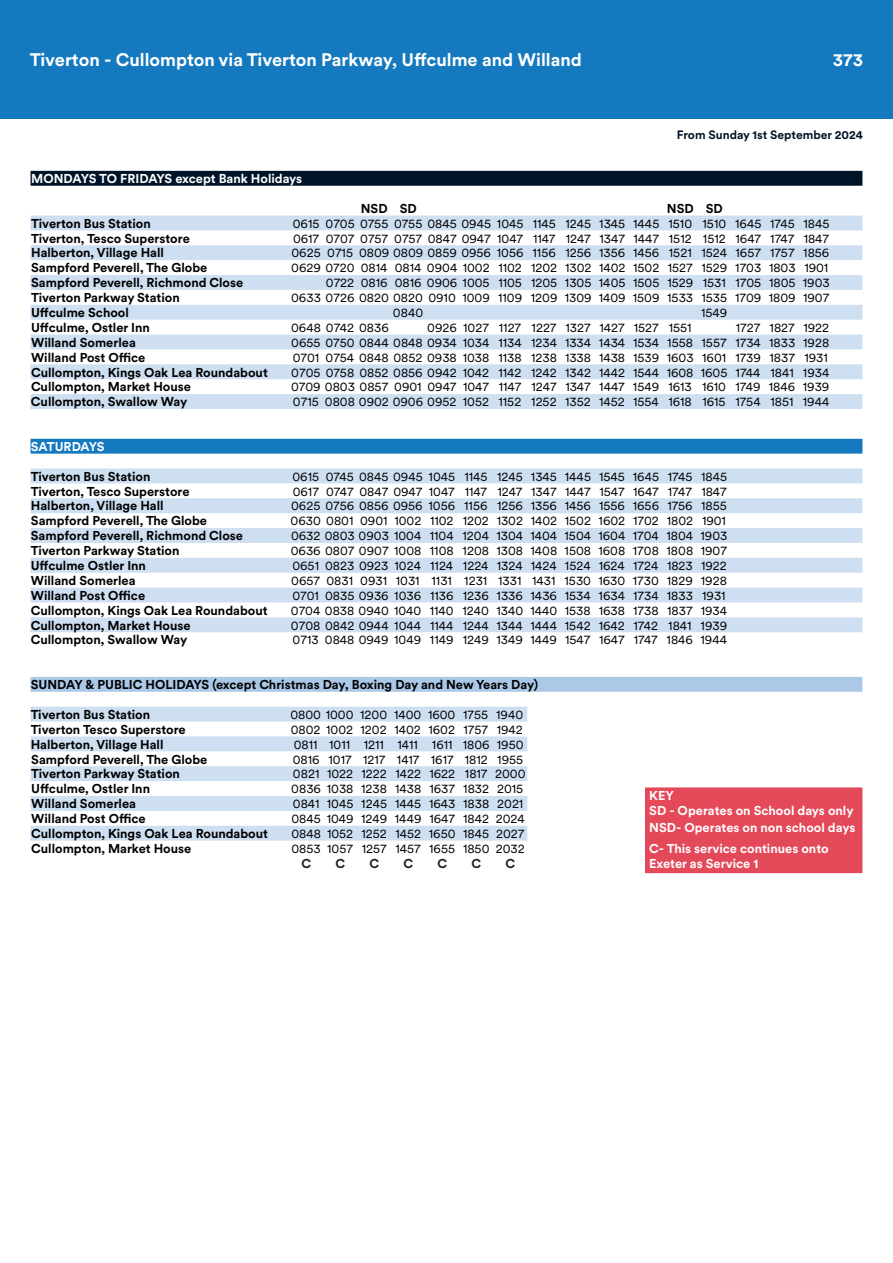
<style>
.page{position:relative;width:893px;height:1263px;background:#fff}
.page>*{position:absolute;margin:0;border:0;box-sizing:border-box;transform-origin:0 0}
.t1{font:700 18px "Stagecoach Circular";color:#fff}
.t2{font:12.75px "Stagecoach Circular";color:#000001}
.t3{font:700 12.75px "Stagecoach Circular";color:#000001}
.t4{font:700 12.75px/14.9px "Stagecoach Circular";color:#fff}
.t5{font:700 12.75px "Stagecoach Circular TT";letter-spacing:-.02em;color:#fff}
.t6{font:700 12.75px "Stagecoach Circular";color:#231f20}
.t7{font:700 12px "Stagecoach Circular";color:#001429}
</style>
<div class="page">
<div style="left:0;top:0;width:893px;height:118px;background:#1579bf"></div>
<div style="left:31px;top:171px;width:831px;height:15px;background:#001429"></div>
<svg style="left:31px;top:215px;width:831px;height:626px"></svg>
<div style="left:31px;top:439px;width:831px;height:15px;background:#1579bf"></div>
<div style="left:31px;top:677px;width:831px;height:15px;background:#abc8e7"></div>
<div style="left:645px;top:787px;width:217px;height:86px;background:#e4495a"></div>
<h1 class="t1" style="left:30px;top:47px;width:554px">Tiverton - Cullompton via Tiverton Parkway, Uffculme and Willand</h1>
<h1 class="t1" style="left:833px;top:47px;width:32px">373</h1>
<p class="t4" style="left:31px;top:171px;width:273px">MONDAYS TO FRIDAYS except Bank Holidays</p>
<p class="t7" style="left:677px;top:126px;width:188px">From Sunday 1st September 2024</p>
<p class="t3" style="left:361px;top:200px;width:58px">NSD SD</p>
<p class="t3" style="left:667px;top:200px;width:58px">NSD SD</p>
<p class="t3" style="left:31px;top:214px;width:121px">Tiverton Bus Station</p>
<p class="t2" style="left:293px;top:215px;width:538px">0615 0705 0755 0755 0845 0945 1045 1145 1245 1345 1445 1510 1510 1645 1745 1845</p>
<p class="t3" style="left:31px;top:229px;width:160px">Tiverton, Tesco Superstore</p>
<p class="t2" style="left:293px;top:230px;width:538px">0617 0707 0757 0757 0847 0947 1047 1147 1247 1347 1447 1512 1512 1647 1747 1847</p>
<p class="t3" style="left:31px;top:244px;width:134px">Halberton, Village Hall</p>
<p class="t2" style="left:291px;top:244px;width:539px">0625 0715 0809 0809 0859 0956 1056 1156 1256 1356 1456 1521 1524 1657 1757 1856</p>
<p class="t3" style="left:31px;top:259px;width:178px">Sampford Peverell, The Globe</p>
<p class="t2" style="left:291px;top:259px;width:539px">0629 0720 0814 0814 0904 1002 1102 1202 1302 1402 1502 1527 1529 1703 1803 1901</p>
<p class="t3" style="left:31px;top:274px;width:214px">Sampford Peverell, Richmond Close</p>
<p class="t2" style="left:326px;top:274px;width:505px">0722 0816 0816 0906 1005 1105 1205 1305 1405 1505 1529 1531 1705 1805 1903</p>
<p class="t3" style="left:31px;top:289px;width:150px">Tiverton Parkway Station</p>
<p class="t2" style="left:291px;top:289px;width:540px">0633 0726 0820 0820 0910 1009 1109 1209 1309 1409 1509 1533 1535 1709 1809 1907</p>
<p class="t3" style="left:31px;top:304px;width:99px">Uffculme School</p>
<p class="t2" style="left:393px;top:304px;width:32px">0840</p>
<p class="t2" style="left:701px;top:304px;width:28px">1549</p>
<p class="t3" style="left:31px;top:319px;width:120px">Uffculme, Ostler Inn</p>
<p class="t2" style="left:291px;top:319px;width:99px">0648 0742 0836</p>
<p class="t2" style="left:427px;top:319px;width:266px">0926 1027 1127 1227 1327 1427 1527 1551</p>
<p class="t2" style="left:736px;top:319px;width:95px">1727 1827 1922</p>
<p class="t3" style="left:31px;top:333px;width:106px">Willand Somerlea</p>
<p class="t2" style="left:291px;top:334px;width:539px">0655 0750 0844 0848 0934 1034 1134 1234 1334 1434 1534 1558 1557 1734 1833 1928</p>
<p class="t3" style="left:31px;top:348px;width:116px">Willand Post Office</p>
<p class="t2" style="left:293px;top:349px;width:537px">0701 0754 0848 0852 0938 1038 1138 1238 1338 1438 1539 1603 1601 1739 1837 1931</p>
<p class="t3" style="left:31px;top:363px;width:238px">Cullompton, Kings Oak Lea Roundabout</p>
<p class="t2" style="left:291px;top:364px;width:540px">0705 0758 0852 0856 0942 1042 1142 1242 1342 1442 1544 1608 1605 1744 1841 1934</p>
<p class="t3" style="left:31px;top:378px;width:161px">Cullompton, Market House</p>
<p class="t2" style="left:291px;top:378px;width:540px">0709 0803 0857 0901 0947 1047 1147 1247 1347 1447 1549 1613 1610 1749 1846 1939</p>
<p class="t3" style="left:31px;top:393px;width:158px">Cullompton, Swallow Way</p>
<p class="t2" style="left:293px;top:393px;width:538px">0715 0808 0902 0906 0952 1052 1152 1252 1352 1452 1554 1618 1615 1754 1851 1944</p>
<p class="t5" style="left:31px;top:438px;width:75px">SATURDAYS</p>
<p class="t3" style="left:31px;top:467px;width:121px">Tiverton Bus Station</p>
<p class="t2" style="left:292px;top:468px;width:436px">0615 0745 0845 0945 1045 1145 1245 1345 1445 1545 1645 1745 1845</p>
<p class="t3" style="left:31px;top:482px;width:160px">Tiverton, Tesco Superstore</p>
<p class="t2" style="left:293px;top:483px;width:435px">0617 0747 0847 0947 1047 1147 1247 1347 1447 1547 1647 1747 1847</p>
<p class="t3" style="left:31px;top:497px;width:134px">Halberton, Village Hall</p>
<p class="t2" style="left:291px;top:497px;width:437px">0625 0756 0856 0956 1056 1156 1256 1356 1456 1556 1656 1756 1855</p>
<p class="t3" style="left:31px;top:512px;width:178px">Sampford Peverell, The Globe</p>
<p class="t2" style="left:291px;top:512px;width:437px">0630 0801 0901 1002 1102 1202 1302 1402 1502 1602 1702 1802 1901</p>
<p class="t3" style="left:31px;top:527px;width:214px">Sampford Peverell, Richmond Close</p>
<p class="t2" style="left:291px;top:527px;width:438px">0632 0803 0903 1004 1104 1204 1304 1404 1504 1604 1704 1804 1903</p>
<p class="t3" style="left:31px;top:542px;width:150px">Tiverton Parkway Station</p>
<p class="t2" style="left:291px;top:542px;width:438px">0636 0807 0907 1008 1108 1208 1308 1408 1508 1608 1708 1808 1907</p>
<p class="t3" style="left:31px;top:557px;width:117px">Uffculme Ostler Inn</p>
<p class="t2" style="left:292px;top:557px;width:436px">0651 0823 0923 1024 1124 1224 1324 1424 1524 1624 1724 1823 1922</p>
<p class="t3" style="left:31px;top:572px;width:106px">Willand Somerlea</p>
<p class="t2" style="left:291px;top:572px;width:437px">0657 0831 0931 1031 1131 1231 1331 1431 1530 1630 1730 1829 1928</p>
<p class="t3" style="left:31px;top:586px;width:116px">Willand Post Office</p>
<p class="t2" style="left:292px;top:587px;width:435px">0701 0835 0936 1036 1136 1236 1336 1436 1534 1634 1734 1833 1931</p>
<p class="t3" style="left:31px;top:601px;width:238px">Cullompton, Kings Oak Lea Roundabout</p>
<p class="t2" style="left:291px;top:602px;width:438px">0704 0838 0940 1040 1140 1240 1340 1440 1538 1638 1738 1837 1934</p>
<p class="t3" style="left:31px;top:616px;width:161px">Cullompton, Market House</p>
<p class="t2" style="left:291px;top:616px;width:438px">0708 0842 0944 1044 1144 1244 1344 1444 1542 1642 1742 1841 1939</p>
<p class="t3" style="left:31px;top:631px;width:158px">Cullompton, Swallow Way</p>
<p class="t2" style="left:293px;top:631px;width:436px">0713 0848 0949 1049 1149 1249 1349 1449 1547 1647 1747 1846 1944</p>
<p class="t3" style="left:31px;top:676px;width:509px">SUNDAY &amp; PUBLIC HOLIDAYS (except Christmas Day, Boxing Day and New Years Day)</p>
<p class="t3" style="left:31px;top:705px;width:121px">Tiverton Bus Station</p>
<p class="t2" style="left:290px;top:706px;width:234px">0800 1000 1200 1400 1600 1755 1940</p>
<p class="t3" style="left:31px;top:720px;width:157px">Tiverton Tesco Superstore</p>
<p class="t2" style="left:291px;top:721px;width:234px">0802 1002 1202 1402 1602 1757 1942</p>
<p class="t3" style="left:31px;top:735px;width:134px">Halberton, Village Hall</p>
<p class="t2" style="left:294px;top:736px;width:231px">0811 1011 1211 1411 1611 1806 1950</p>
<p class="t3" style="left:31px;top:750px;width:178px">Sampford Peverell, The Globe</p>
<p class="t2" style="left:293px;top:750px;width:232px">0816 1017 1217 1417 1617 1812 1955</p>
<p class="t3" style="left:31px;top:765px;width:150px">Tiverton Parkway Station</p>
<p class="t2" style="left:293px;top:765px;width:234px">0821 1022 1222 1422 1622 1817 2000</p>
<p class="t3" style="left:31px;top:780px;width:120px">Uffculme, Ostler Inn</p>
<p class="t2" style="left:291px;top:780px;width:234px">0836 1038 1238 1438 1637 1832 2015</p>
<p class="t3" style="left:31px;top:795px;width:106px">Willand Somerlea</p>
<p class="t2" style="left:293px;top:795px;width:232px">0841 1045 1245 1445 1643 1838 2021</p>
<p class="t3" style="left:31px;top:810px;width:116px">Willand Post Office</p>
<p class="t2" style="left:291px;top:810px;width:235px">0845 1049 1249 1449 1647 1842 2024</p>
<p class="t3" style="left:31px;top:825px;width:238px">Cullompton, Kings Oak Lea Roundabout</p>
<p class="t2" style="left:291px;top:825px;width:235px">0848 1052 1252 1452 1650 1845 2027</p>
<p class="t3" style="left:31px;top:839px;width:161px">Cullompton, Market House</p>
<p class="t2" style="left:291px;top:840px;width:235px">0853 1057 1257 1457 1655 1850 2032</p>
<p class="t6" style="left:301px;top:854px;width:11px">C</p>
<p class="t6" style="left:335px;top:854px;width:11px">C</p>
<p class="t6" style="left:369px;top:854px;width:11px">C</p>
<p class="t6" style="left:403px;top:854px;width:11px">C</p>
<p class="t6" style="left:437px;top:854px;width:11px">C</p>
<p class="t6" style="left:471px;top:854px;width:11px">C</p>
<p class="t6" style="left:505px;top:854px;width:11px">C</p>
<p class="t4" style="left:649px;top:787px;width:206px">KEY<br>SD - Operates on School days only</p>
<p class="t4" style="left:649px;top:817px;width:208px;line-height:20.2px">NSD- Operates on non school days<br>C- This service continues onto</p>
<p class="t4" style="left:649px;top:855px;width:111px">Exeter as Service 1</p>
</div>
